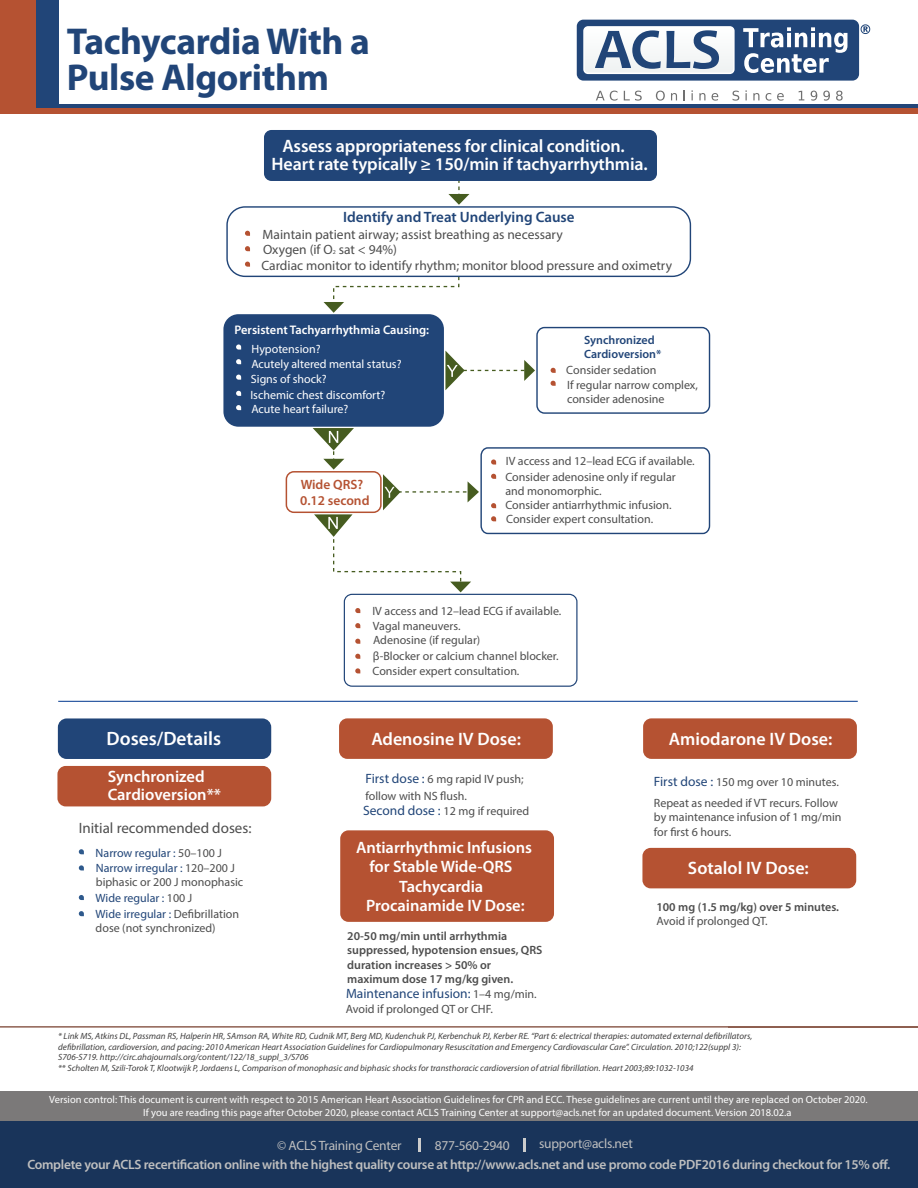
<style>
.page{position:relative;width:918px;height:1188px;background:#fff}
.page>*{position:absolute;margin:0;border:0;box-sizing:border-box;transform-origin:0 0}
.t1{font:700 37.5px/36px "Myriad Pro";letter-spacing:-.01em;color:#214578}
.t2{font:600 19.35px "Myriad Pro";color:#fff}
.t3{font:600 18px/18px "Myriad Pro";letter-spacing:-.005em;color:#fff}
.t4{font:600 16.5px/19.5px "Myriad Pro";color:#fff}
.t5{font:600 15px "Myriad Pro";color:#214578}
.t6{font:15px "Myriad Pro";color:#4d4d4d}
.t7{font:600 13.5px "Myriad Pro";letter-spacing:-.02em;color:#bfbfbf}
.t8{font:13.5px "Myriad Pro";color:#4d4d4d}
.t9{font:13.5px "Myriad Pro";letter-spacing:-.015em;color:#bfbfbf}
.t10{font:13.5px "Myriad Pro";color:#214578}
.t11{font:600 13.5px/15.8px "Myriad Pro";color:#b55232}
.t12{font:600 12.45px "Myriad Pro";color:#fff}
.t13{font:12px/14.4px "Myriad Pro";color:#4d4d4d}
.t14{font:600 12px/14.4px "Myriad Pro";color:#4d4d4d}
.t15{font:12px/15.5px "Myriad Pro";color:#fff}
.t16{font:600 12px/13.5px "Myriad Pro";color:#214578}
.t17{font:10.5px/12.6px "Myriad Pro";color:#fff}
.t18{font:italic 9px/10.5px "Myriad Pro";letter-spacing:.005em;color:#3e3d3d}
.t19{font:6px "Myriad Pro";color:#4d4d4d}
.s1{color:#214578}
.s2{font-size:13.5px;color:#214578}
.s3{font-size:12px;color:#4d4d4d}
</style>
<div class="page">
<div style="left:642px;top:848px;width:214px;height:40px;background:#b55232;border-radius:8px"></div>
<div style="left:643px;top:718px;width:214px;height:41px;background:#b55232;border-radius:8px"></div>
<div style="left:57px;top:766px;width:214px;height:40px;background:#b55232;border-radius:8px"></div>
<div style="left:58px;top:718px;width:213px;height:41px;background:#214578;border-radius:9px"></div>
<div style="left:264px;top:130px;width:393px;height:51px;background:#214578;border-radius:8px"></div>
<div style="left:0;top:1121px;width:918px;height:67px;background:#19345a"></div>
<div style="left:0;top:1092px;width:918px;height:29px;background:#7b7979"></div>
<svg style="left:418px;top:1139px;width:2px;height:13px"></svg>
<svg style="left:524px;top:1139px;width:2px;height:13px"></svg>
<div style="left:35px;top:0;width:23px;height:109px;background:#214578"></div>
<svg style="left:35px;top:105px;width:883px;height:4px;background:#464866"></svg>
<div style="left:0;top:0;width:35px;height:110px;background:#b55232"></div>
<div style="left:0;top:109px;width:918px;height:5px;background:#b55232"></div>
<div style="left:344px;top:594px;width:234px;height:93px;border:1px solid #214578;border-radius:8px"></div>
<div style="left:223px;top:314px;width:221px;height:113px;background:#214578;border-radius:15px"></div>
<hr style="left:58px;top:701px;width:800px;height:1px;background:#2b59a1">
<svg style="left:448px;top:181px;width:21px;height:24px"></svg>
<svg style="left:324px;top:277px;width:136px;height:36px"></svg>
<div style="left:536px;top:327px;width:174px;height:87px;border:1px solid #214578;border-radius:8px"></div>
<div style="left:286px;top:471px;width:96px;height:42px;border:2px solid #b55232;border-radius:8px"></div>
<svg style="left:245px;top:231px;width:5px;height:5px"></svg>
<svg style="left:245px;top:246px;width:5px;height:5px"></svg>
<svg style="left:245px;top:262px;width:5px;height:5px"></svg>
<svg style="left:236px;top:344px;width:5px;height:6px"></svg>
<svg style="left:236px;top:359px;width:5px;height:5px"></svg>
<svg style="left:236px;top:375px;width:5px;height:5px"></svg>
<svg style="left:236px;top:391px;width:5px;height:5px"></svg>
<svg style="left:236px;top:405px;width:5px;height:5px"></svg>
<svg style="left:551px;top:368px;width:5px;height:5px"></svg>
<svg style="left:355px;top:608px;width:5px;height:5px"></svg>
<svg style="left:355px;top:623px;width:5px;height:5px"></svg>
<svg style="left:355px;top:639px;width:5px;height:5px"></svg>
<svg style="left:355px;top:654px;width:5px;height:5px"></svg>
<svg style="left:355px;top:668px;width:5px;height:5px"></svg>
<svg style="left:551px;top:381px;width:5px;height:5px"></svg>
<svg style="left:445px;top:351px;width:90px;height:39px"></svg>
<svg style="left:313px;top:428px;width:398px;height:164px"></svg>
<svg style="left:79px;top:849px;width:5px;height:5px"></svg>
<svg style="left:79px;top:865px;width:5px;height:5px"></svg>
<svg style="left:79px;top:895px;width:5px;height:5px"></svg>
<svg style="left:79px;top:911px;width:5px;height:5px"></svg>
<hr style="left:0;top:1026px;width:918px;height:2px;background:#8e5f50">
<div style="left:226px;top:206px;width:465px;height:71px;border:1px solid #214578;border-radius:18px"></div>
<div style="left:339px;top:718px;width:214px;height:41px;background:#b55232;border-radius:8px"></div>
<div style="left:577px;top:20px;width:282px;height:61px;background:#214578;border-radius:7px"></div>
<div style="left:583px;top:26px;width:152px;height:48px;border:2px solid #fff;border-radius:4px"></div>
<svg style="left:584px;top:27px;width:150px;height:46px"></svg>
<svg style="left:743px;top:27px;width:104px;height:46px"></svg>
<svg style="left:596px;top:91px;width:22px;height:10px"></svg>
<svg style="left:624px;top:91px;width:18px;height:10px"></svg>
<svg style="left:656px;top:91px;width:9px;height:10px"></svg>
<svg style="left:671px;top:93px;width:6px;height:7px"></svg>
<svg style="left:699px;top:93px;width:6px;height:7px"></svg>
<svg style="left:712px;top:93px;width:6px;height:8px"></svg>
<svg style="left:733px;top:91px;width:6px;height:10px"></svg>
<svg style="left:753px;top:93px;width:6px;height:7px"></svg>
<svg style="left:766px;top:93px;width:5px;height:8px"></svg>
<svg style="left:777px;top:93px;width:7px;height:8px"></svg>
<svg style="left:799px;top:91px;width:5px;height:9px"></svg>
<svg style="left:811px;top:91px;width:6px;height:10px"></svg>
<svg style="left:823px;top:91px;width:7px;height:10px"></svg>
<svg style="left:836px;top:91px;width:7px;height:10px"></svg>
<svg style="left:861px;top:24px;width:9px;height:10px"></svg>
<div style="left:340px;top:830px;width:214px;height:92px;background:#b55232;border-radius:8px"></div>
<h1 class="t1" style="left:67px;top:23px;width:305px">Tachycardia With a<br>Pulse Algorithm</h1>
<h3 class="t3" style="left:272px;top:136px;width:378px;text-indent:11px">Assess appropriateness for clinical condition.<br>Heart rate typically ≥ 150/min if tachyarrhythmia.</h3>
<p class="t5" style="left:343px;top:208px;width:233px">Identify and Treat Underlying Cause</p>
<p class="t8" style="left:263px;top:226px;width:302px">Maintain patient airway; assist breathing as necessary</p>
<p class="t8" style="left:261px;top:257px;width:412px">Cardiac monitor to identify rhythm; monitor blood pressure and oximetry</p>
<p class="t8" style="left:263px;top:241px;width:136px">Oxygen (if O sat &lt; 94%)</p>
<p class="t19" style="left:333px;top:248px;width:5px">2</p>
<p class="t12" style="left:235px;top:322px;width:196px">Persistent Tachyarrhythmia Causing:</p>
<p class="t15" style="left:250px;top:341px;width:153px">Hypotension?<br>Acutely altered mental status?<br>Signs of shock?<br>Ischemic chest discomfort?</p>
<p class="t15" style="left:251px;top:401px;width:99px">Acute heart failure?</p>
<p class="t11" style="left:300px;top:477px;width:71px">Wide QRS?<br>0.12 second</p>
<p class="t16" style="left:584px;top:333px;width:79px">Synchronized<br>Cardioversion*</p>
<p class="t13" style="left:566px;top:362px;width:133px">Consider sedation<br>If regular narrow complex, consider adenosine</p>
<p class="t13" style="left:505px;top:454px;width:191px">IV access and 12–lead ECG if available.<br>Consider adenosine only if regular and monomorphic.<br>Consider antiarrhythmic infusion.<br>Consider expert consultation.</p>
<h2 class="t2" style="left:107px;top:726px;width:116px">Doses/Details</h2>
<h3 class="t4" style="left:108px;top:767px;width:115px;line-height:18px">Synchronized<br>Cardioversion**</h3>
<p class="t6" style="left:79px;top:819px;width:174px">Initial recommended doses:</p>
<p class="t13" style="left:96px;top:845px;width:149px;line-height:15.1px"><span class="s1">Narrow regular :</span> 50–100 J<br><span class="s1">Narrow irregular :</span> 120–200 J biphasic or 200 J monophasic<br><span class="s1">Wide regular :</span> 100 J<br><span class="s1">Wide irregular :</span> Defibrillation</p>
<p class="t13" style="left:96px;top:921px;width:122px">dose (not synchronized)</p>
<p class="t13" style="left:372px;top:603px;width:190px;line-height:14.9px">IV access and 12–lead ECG if available.<br>Vagal maneuvers.<br>Adenosine (if regular)</p>
<p class="t13" style="left:373px;top:649px;width:188px;line-height:14.9px">β-Blocker or calcium channel blocker.<br>Consider expert consultation.</p>
<h3 class="t3" style="left:371px;top:729px;width:151px">Adenosine IV Dose:</h3>
<p class="t13" style="left:363px;top:771px;width:168px;line-height:16px"><span class="s2">First dose :</span> 6 mg rapid IV push; follow with NS flush.<br><span class="s2">Second dose :</span> 12 mg if required</p>
<h3 class="t4" style="left:356px;top:837px;width:178px;text-align:center">Antiarrhythmic Infusions for Stable Wide-QRS<br>Tachycardia<br>Procainamide IV Dose:</h3>
<p class="t14" style="left:347px;top:928px;width:197px">20-50 mg/min until arrhythmia suppressed, hypotension ensues, QRS duration increases &gt; 50% or maximum dose 17 mg/kg given.</p>
<p class="t10" style="left:346px;top:986px;width:192px">Maintenance infusion: <span class="s3">1–4 mg/min.</span></p>
<p class="t13" style="left:346px;top:1001px;width:149px">Avoid if prolonged QT or CHF.</p>
<h3 class="t3" style="left:669px;top:729px;width:165px">Amiodarone IV Dose:</h3>
<p class="t13" style="left:654px;top:771px;width:186px;line-height:21px"><span class="s2">First dose :</span> 150 mg over 10 minutes.<br>Repeat as needed if VT recurs. Follow</p>
<p class="t13" style="left:654px;top:810px;width:189px">by maintenance infusion of 1 mg/min for first 6 hours.</p>
<h3 class="t3" style="left:688px;top:859px;width:122px">Sotalol IV Dose:</h3>
<p class="t14" style="left:656px;top:899px;width:184px">100 mg (1.5 mg/kg) over 5 minutes.</p>
<p class="t13" style="left:656px;top:913px;width:113px">Avoid if prolonged QT.</p>
<p class="t18" style="left:58px;top:1031px;width:696px">* Link MS, Atkins DL, Passman RS, Halperin HR, SAmson RA, White RD, Cudnik MT, Berg MD, Kudenchuk PJ, Kerbenchuk PJ, Kerber RE. “Part 6: electrical therapies: automated external defibrillators, defibrillation, cardioversion, and pacing: 2010 American Heart Association Guidelines for Cardiopulmonary Resuscitation and Emergency Cardiovascular Care”. Circulation. 2010;122(suppl 3):<br>S706-S719. http://circ.ahajournals.org/content/122/18_suppl_3/S706<br>** Scholten M, Szili-Torok T, Klootwijk P, Jordaens L, Comparison of monophasic and biphasic shocks for transthoracic cardioversion of atrial fibrillation. Heart 2003;89:1032-1034</p>
<p class="t17" style="left:143px;top:1093px;width:726px;text-indent:-94px">Version control: This document is current with respect to 2015 American Heart Association Guidelines for CPR and ECC. These guidelines are current until they are replaced on October 2020.<br>If you are reading this page after October 2020, please contact ACLS Training Center at support@acls.net for an updated document. Version 2018.02.a</p>
<p class="t9" style="left:277px;top:1137px;width:126px">© ACLS Training Center</p>
<p class="t9" style="left:435px;top:1137px;width:77px">877-560-2940</p>
<p class="t9" style="left:539px;top:1135px;width:95px">support@acls.net</p>
<p class="t7" style="left:27px;top:1156px;width:864px">Complete your ACLS recertification online with the highest quality course at http://www.acls.net and use promo code PDF2016 during checkout for 15% off.</p>
</div>
